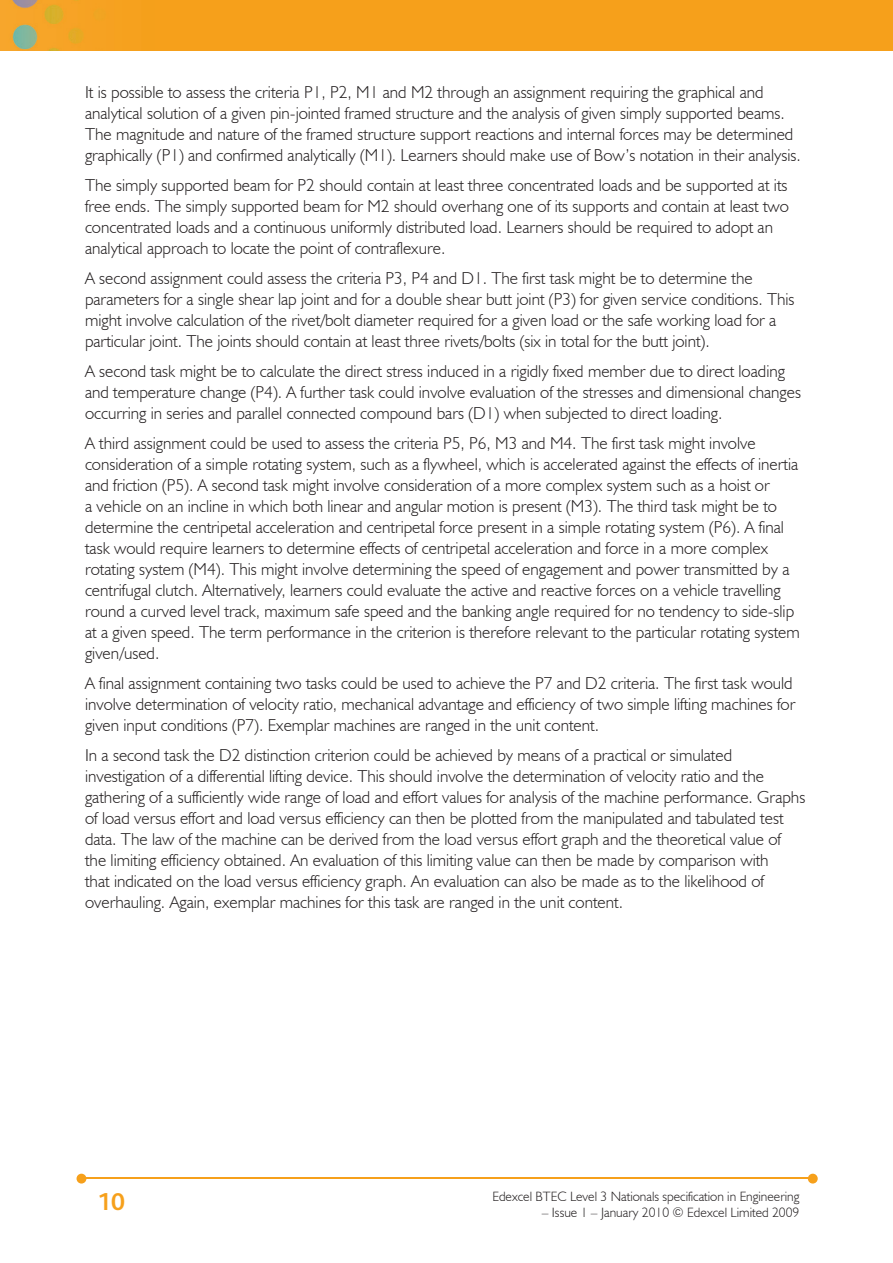
<style>
.page{position:relative;width:893px;height:1263px;background:#fff}
.page>*{position:absolute;margin:0;border:0;box-sizing:border-box;transform-origin:0 0}
.t1{font:700 25.5px "Bliss";color:#f6a01b}
.t2{font:300 17.25px/21px "Humanist 521 BT";color:#231f20}
.t3{font:300 13.5px "Humanist 521 BT";color:#231f20}
</style>
<div class="page">
<img style="left:0;top:0;width:893px;height:51px">
<hr style="left:82px;top:1178px;width:728px;height:1px;background:#f6a01b">
<svg style="left:808px;top:1174px;width:10px;height:9px"></svg>
<svg style="left:77px;top:1174px;width:9px;height:9px"></svg>
<p class="t2" style="left:85px;top:81px;width:717px">It is possible to assess the criteria P1, P2, M1 and M2 through an assignment requiring the graphical and analytical solution of a given pin-jointed framed structure and the analysis of given simply supported beams.<br>The magnitude and nature of the framed structure support reactions and internal forces may be determined graphically (P1) and confirmed analytically (M1). Learners should make use of Bow’s notation in their analysis.</p>
<p class="t2" style="left:85px;top:174px;width:706px">The simply supported beam for P2 should contain at least three concentrated loads and be supported at its free ends. The simply supported beam for M2 should overhang one of its supports and contain at least two concentrated loads and a continuous uniformly distributed load. Learners should be required to adopt an analytical approach to locate the point of contraflexure.</p>
<p class="t2" style="left:85px;top:267px;width:711px">A second assignment could assess the criteria P3, P4 and D1. The first task might be to determine the parameters for a single shear lap joint and for a double shear butt joint (P3) for given service conditions. This might involve calculation of the rivet/bolt diameter required for a given load or the safe working load for a particular joint. The joints should contain at least three rivets/bolts (six in total for the butt joint).</p>
<p class="t2" style="left:85px;top:360px;width:717px">A second task might be to calculate the direct stress induced in a rigidly fixed member due to direct loading and temperature change (P4). A further task could involve evaluation of the stresses and dimensional changes occurring in series and parallel connected compound bars (D1) when subjected to direct loading.</p>
<p class="t2" style="left:85px;top:432px;width:716px">A third assignment could be used to assess the criteria P5, P6, M3 and M4. The first task might involve consideration of a simple rotating system, such as a flywheel, which is accelerated against the effects of inertia and friction (P5). A second task might involve consideration of a more complex system such as a hoist or<br>a vehicle on an incline in which both linear and angular motion is present (M3). The third task might be to determine the centripetal acceleration and centripetal force present in a simple rotating system (P6). A final task would require learners to determine effects of centripetal acceleration and force in a more complex rotating system (M4). This might involve determining the speed of engagement and power transmitted by a centrifugal clutch. Alternatively, learners could evaluate the active and reactive forces on a vehicle travelling round a curved level track, maximum safe speed and the banking angle required for no tendency to side-slip at a given speed. The term performance in the criterion is therefore relevant to the particular rotating system given/used.</p>
<p class="t2" style="left:85px;top:672px;width:712px">A final assignment containing two tasks could be used to achieve the P7 and D2 criteria. The first task would involve determination of velocity ratio, mechanical advantage and efficiency of two simple lifting machines for given input conditions (P7). Exemplar machines are ranged in the unit content.</p>
<p class="t2" style="left:85px;top:744px;width:722px">In a second task the D2 distinction criterion could be achieved by means of a practical or simulated investigation of a differential lifting device. This should involve the determination of velocity ratio and the gathering of a sufficiently wide range of load and effort values for analysis of the machine performance. Graphs of load versus effort and load versus efficiency can then be plotted from the manipulated and tabulated test data. The law of the machine can be derived from the load versus effort graph and the theoretical value of the limiting efficiency obtained. An evaluation of this limiting value can then be made by comparison with<br>that indicated on the load versus efficiency graph. An evaluation can also be made as to the likelihood of overhauling. Again, exemplar machines for this task are ranged in the unit content.</p>
<h1 class="t1" style="left:97px;top:1189px;width:29px">10</h1>
<p class="t3" style="left:492px;top:1188px;width:309px">Edexcel BTEC Level 3 Nationals specification in Engineering</p>
<p class="t3" style="left:542px;top:1204px;width:259px">– Issue 1 – January 2010 © Edexcel Limited 2009</p>
</div>
